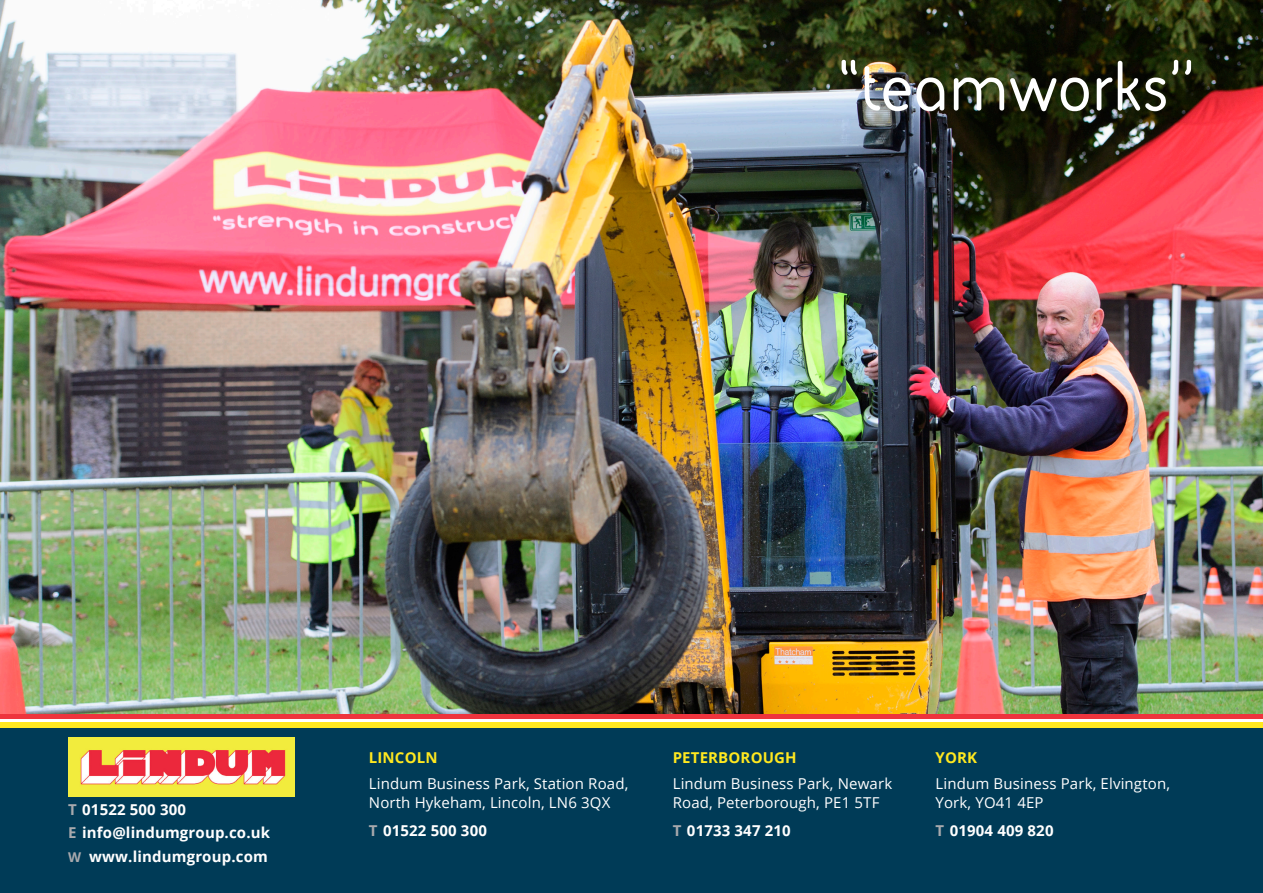
<style>
.page{position:relative;width:1263px;height:893px;background:#fff}
.page>*{position:absolute;margin:0;border:0;box-sizing:border-box;transform-origin:0 0}
.t1{font:700 69px "FS Sophie";color:#fff}
.t2{font:15px/19.5px "Open Sans";letter-spacing:.01em;color:#fff}
.t3{font:700 15px "Open Sans";letter-spacing:.01em;color:#fff}
.t4{font:700 15px "Open Sans";letter-spacing:.01em;color:#ffe81f}
.s1{color:#a8a9ad}
.s2{font-size:13.5px;color:#a8a9ad}
</style>
<div class="page">
<img style="left:0;top:0;width:1263px;height:714px">
<div style="left:0;top:714px;width:1263px;height:179px;background:#003b57"></div>
<img style="left:68px;top:737px;width:226px;height:60px">
<div style="left:0;top:714px;width:1263px;height:5px;background:#ee343d"></div>
<div style="left:0;top:719px;width:1263px;height:6px;background:#fff"></div>
<div style="left:0;top:722px;width:1263px;height:5px;background:#ffe81f"></div>
<p class="t1" style="left:838px;top:39px;width:358px">“teamworks’’</p>
<p class="t3" style="left:68px;top:798px;width:120px"><span class="s1">T</span> 01522 500 300</p>
<p class="t3" style="left:68px;top:822px;width:204px"><span class="s1">E</span> info@lindumgroup.co.uk</p>
<p class="t3" style="left:68px;top:846px;width:201px"><span class="s2">W</span> www.lindumgroup.com</p>
<p class="t4" style="left:369px;top:747px;width:70px">LINCOLN</p>
<p class="t2" style="left:369px;top:773px;width:261px">Lindum Business Park, Station Road,<br>North Hykeham, Lincoln, LN6 3QX</p>
<p class="t3" style="left:369px;top:820px;width:120px"><span class="s1">T</span> 01522 500 300</p>
<p class="t4" style="left:673px;top:747px;width:125px">PETERBOROUGH</p>
<p class="t2" style="left:673px;top:773px;width:221px">Lindum Business Park, Newark<br>Road, Peterborough, PE1 5TF</p>
<p class="t3" style="left:673px;top:820px;width:120px"><span class="s1">T</span> 01733 347 210</p>
<p class="t4" style="left:935px;top:747px;width:43px">YORK</p>
<p class="t2" style="left:935px;top:773px;width:236px">Lindum Business Park, Elvington,<br>York, YO41 4EP</p>
<p class="t3" style="left:935px;top:820px;width:120px"><span class="s1">T</span> 01904 409 820</p>
</div>
